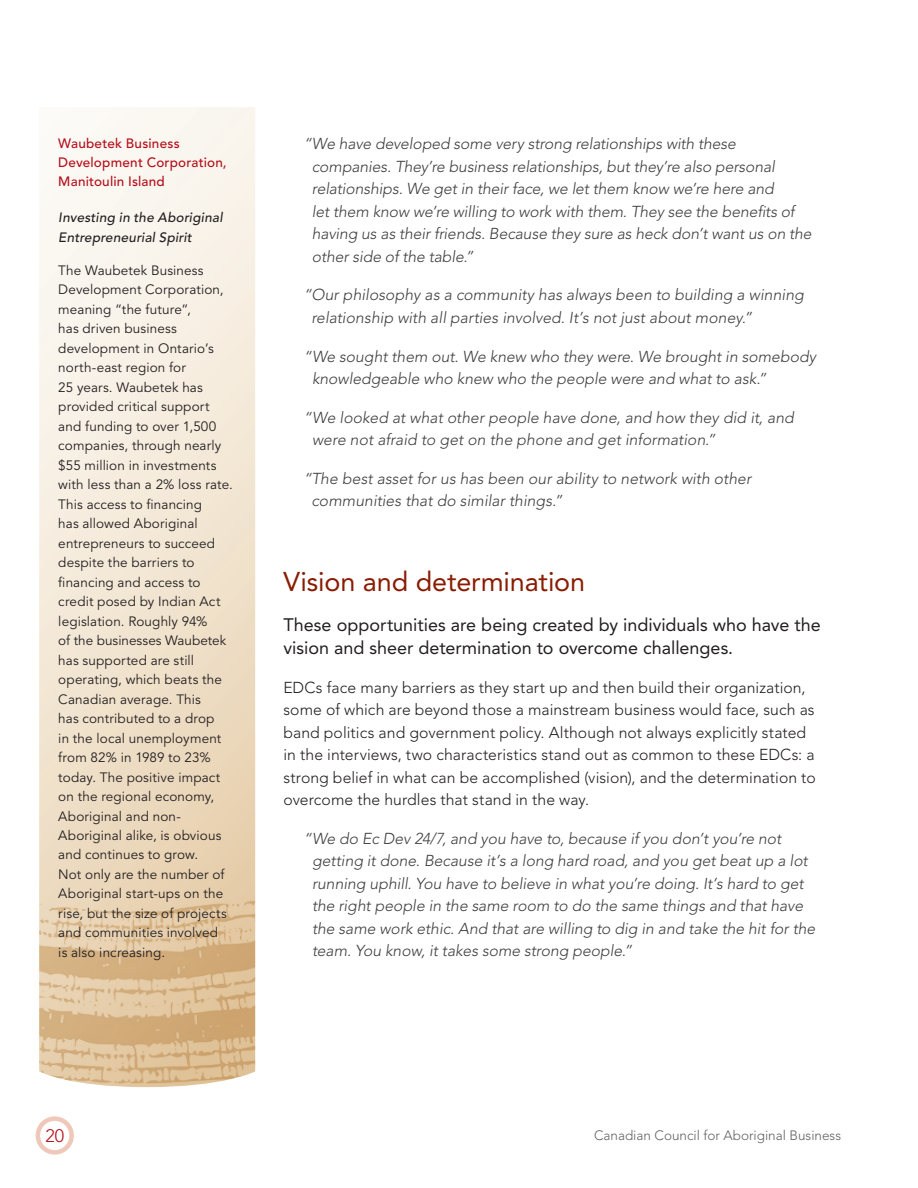
<style>
.page{position:relative;width:918px;height:1188px;background:#fff}
.page>*{position:absolute;margin:0;border:0;box-sizing:border-box;transform-origin:0 0}
.t1{font:27px "Avenir";letter-spacing:-.005em;color:#891c02}
.t2{font:18px/23.2px "Avenir";color:#231f20}
.t3{font:300 18px "Avenir";color:#b50e1a}
.t4{font:italic 300 15.75px/22.5px "Avenir";color:#3e3e3f}
.t5{font:300 15.75px/22.5px "Avenir";letter-spacing:.005em;color:#231f20}
.t6{font:13.5px/19.5px "Avenir";letter-spacing:.01em;color:#231f20}
.t7{font:500 13.5px/19.5px "Avenir";letter-spacing:.015em;color:#b50e1a}
.t8{font:italic 500 13.5px/19.5px "Avenir";letter-spacing:.015em;color:#231f20}
.t9{font:300 13.5px "Avenir";color:#636366}
</style>
<div class="page">
<div style="left:36px;top:1116px;width:38px;height:39px;border:4px solid #efc8b9;border-radius:50%"></div>
<svg style="left:39px;top:107px;width:216px;height:607px"></svg>
<img style="left:39px;top:714px;width:216px;height:373px">
<p class="t7" style="left:58px;top:133px;width:170px">Waubetek Business<br>Development Corporation,<br>Manitoulin Island</p>
<p class="t8" style="left:58px;top:208px;width:166px">Investing in the Aboriginal<br>Entrepreneurial Spirit</p>
<p class="t6" style="left:58px;top:261px;width:176px">The Waubetek Business<br>Development Corporation, meaning “the future”,<br>has driven business development in Ontario’s north-east region for<br>25 years. Waubetek has provided critical support and funding to over 1,500 companies, through nearly $55 million in investments with less than a 2% loss rate.<br>This access to financing<br>has allowed Aboriginal entrepreneurs to succeed despite the barriers to financing and access to credit posed by Indian Act legislation. Roughly 94%<br>of the businesses Waubetek has supported are still operating, which beats the<br>Canadian average. This<br>has contributed to a drop<br>in the local unemployment from 82% in 1989 to 23% today. The positive impact on the regional economy,<br>Aboriginal and non-<br>Aboriginal alike, is obvious and continues to grow.<br>Not only are the number of<br>Aboriginal start-ups on the rise, but the size of projects and communities involved<br>is also increasing.</p>
<p class="t4" style="left:312px;top:132px;width:501px;text-indent:-8px">“We have developed some very strong relationships with these companies. They’re business relationships, but they’re also personal relationships. We get in their face, we let them know we’re here and<br>let them know we’re willing to work with them. They see the benefits of having us as their friends. Because they sure as heck don’t want us on the other side of the table.”</p>
<p class="t4" style="left:311px;top:284px;width:494px;text-indent:-8px">“Our philosophy as a community has always been to building a winning relationship with all parties involved. It’s not just about money.”</p>
<p class="t4" style="left:312px;top:345px;width:506px;text-indent:-8px">“We sought them out. We knew who they were. We brought in somebody knowledgeable who knew who the people were and what to ask.”</p>
<p class="t4" style="left:312px;top:406px;width:483px;text-indent:-8px">“We looked at what other people have done, and how they did it, and were not afraid to get on the phone and get information.”</p>
<p class="t4" style="left:311px;top:467px;width:441px;text-indent:-8px">“The best asset for us has been our ability to network with other communities that do similar things.”</p>
<h1 class="t1" style="left:284px;top:566px;width:303px">Vision and determination</h1>
<p class="t2" style="left:284px;top:613px;width:539px">These opportunities are being created by individuals who have the vision and sheer determination to overcome challenges.</p>
<p class="t5" style="left:284px;top:676px;width:534px">EDCs face many barriers as they start up and then build their organization, some of which are beyond those a mainstream business would face, such as band politics and government policy. Although not always explicitly stated in the interviews, two characteristics stand out as common to these EDCs: a strong belief in what can be accomplished (vision), and the determination to overcome the hurdles that stand in the way.</p>
<p class="t4" style="left:312px;top:827px;width:505px;text-indent:-8px">“We do Ec Dev 24/7, and you have to, because if you don’t you’re not getting it done. Because it’s a long hard road, and you get beat up a lot running uphill. You have to believe in what you’re doing. It’s hard to get the right people in the same room to do the same things and that have the same work ethic. And that are willing to dig in and take the hit for the team. You know, it takes some strong people.”</p>
<p class="t3" style="left:45px;top:1125px;width:20px">20</p>
<p class="t9" style="left:594px;top:1127px;width:249px">Canadian Council for Aboriginal Business</p>
</div>
